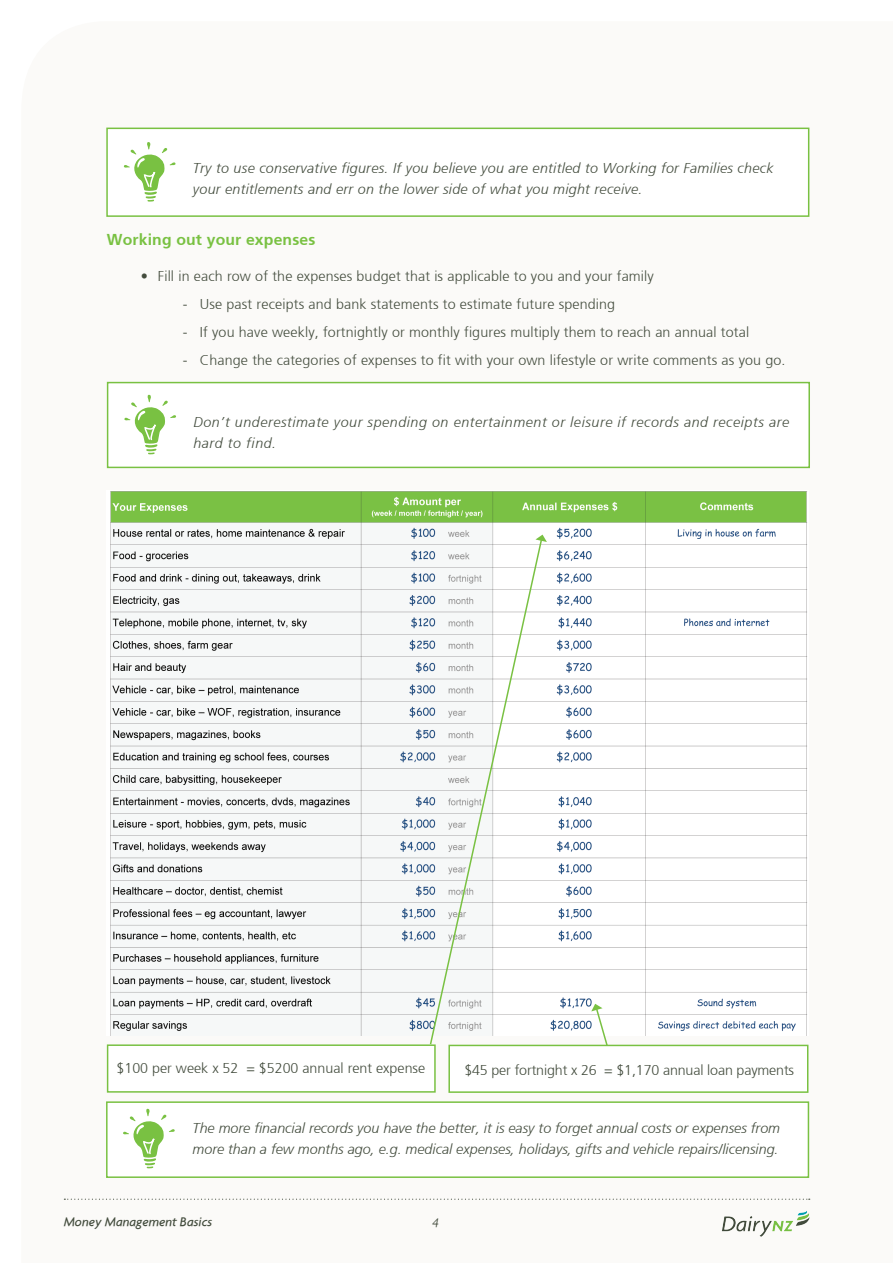
<style>
.page{position:relative;width:893px;height:1263px;background:#fff}
.page>*{position:absolute;margin:0;border:0;box-sizing:border-box;transform-origin:0 0}
.Body_Text{font:700 15.75px "Frutiger";letter-spacing:.01em;color:#79c142}
.bullet_points_dash{font:300 14.25px "Frutiger";letter-spacing:.01em;color:#434c3d}
.Body_Text-2{font:italic 300 14.25px/21px "Frutiger";color:#434c3d}
.Body_Text-3{font:italic 300 14.25px/21px "Frutiger";letter-spacing:.02em;color:#434c3d}
.Body_Text-4{font:italic 300 14.25px/21px "Frutiger";letter-spacing:.04em;color:#434c3d}
.Body_Text-5{font:300 14.25px "Frutiger";letter-spacing:-.01em;color:#434c3d}
.Bullet_points{font:300 14.25px "Frutiger";letter-spacing:.01em;color:#434c3d}
.t1{font:italic 500 13.5px "Agenda";color:#434c3d}
.t2{font:italic 300 13.5px "Agenda";color:#434c3d}
</style>
<div class="page">
<svg style="left:64px;top:1198px;width:746px;height:2px"></svg>
<img style="left:721px;top:1210px;width:89px;height:27px">
<div style="left:106px;top:128px;width:703px;height:89px;border:2px solid #79c142"></div>
<svg style="left:123px;top:142px;width:53px;height:60px"></svg>
<img style="left:110px;top:491px;width:697px;height:545px">
<div style="left:107px;top:1044px;width:329px;height:49px;background:#fff;border:2px solid #79c142"></div>
<div style="left:448px;top:1045px;width:360px;height:48px;background:#fff;border:2px solid #79c142"></div>
<svg style="left:591px;top:1004px;width:18px;height:43px"></svg>
<svg style="left:429px;top:538px;width:114px;height:508px"></svg>
<svg style="left:535px;top:535px;width:12px;height:7px"></svg>
<div style="left:107px;top:382px;width:703px;height:86px;border:2px solid #79c142"></div>
<svg style="left:124px;top:394px;width:52px;height:61px"></svg>
<div style="left:106px;top:1101px;width:703px;height:77px;border:2px solid #79c142"></div>
<svg style="left:123px;top:1108px;width:52px;height:60px"></svg>
<p class="Body_Text-3" style="left:193px;top:157px;width:582px">Try to use conservative figures. If you believe you are entitled to Working for Families check your entitlements and err on the lower side of what you might receive.</p>
<p class="Body_Text" style="left:107px;top:231px;width:210px">Working out your expenses</p>
<p class="Bullet_points" style="left:141px;top:268px;width:514px">• Fill in each row of the expenses budget that is applicable to you and your family</p>
<p class="bullet_points_dash" style="left:183px;top:296px;width:434px">- Use past receipts and bank statements to estimate future spending</p>
<p class="bullet_points_dash" style="left:183px;top:324px;width:568px">- If you have weekly, fortnightly or monthly figures multiply them to reach an annual total</p>
<p class="bullet_points_dash" style="left:183px;top:352px;width:604px">- Change the categories of expenses to fit with your own lifestyle or write comments as you go.</p>
<p class="Body_Text-4" style="left:193px;top:412px;width:597px">Don’t underestimate your spending on entertainment or leisure if records and receipts are hard to find.</p>
<p class="Body_Text-5" style="left:117px;top:1060px;width:310px">$100 per week x 52 = $5200 annual rent expense</p>
<p class="Body_Text-5" style="left:464px;top:1061px;width:331px">$45 per fortnight x 26 = $1,170 annual loan payments</p>
<p class="Body_Text-2" style="left:193px;top:1118px;width:589px">The more financial records you have the better, it is easy to forget annual costs or expenses from more than a few months ago, e.g. medical expenses, holidays, gifts and vehicle repairs/licensing.</p>
<p class="t1" style="left:64px;top:1214px;width:150px">Money Management Basics</p>
<p class="t2" style="left:433px;top:1215px;width:8px">4</p>
</div>
